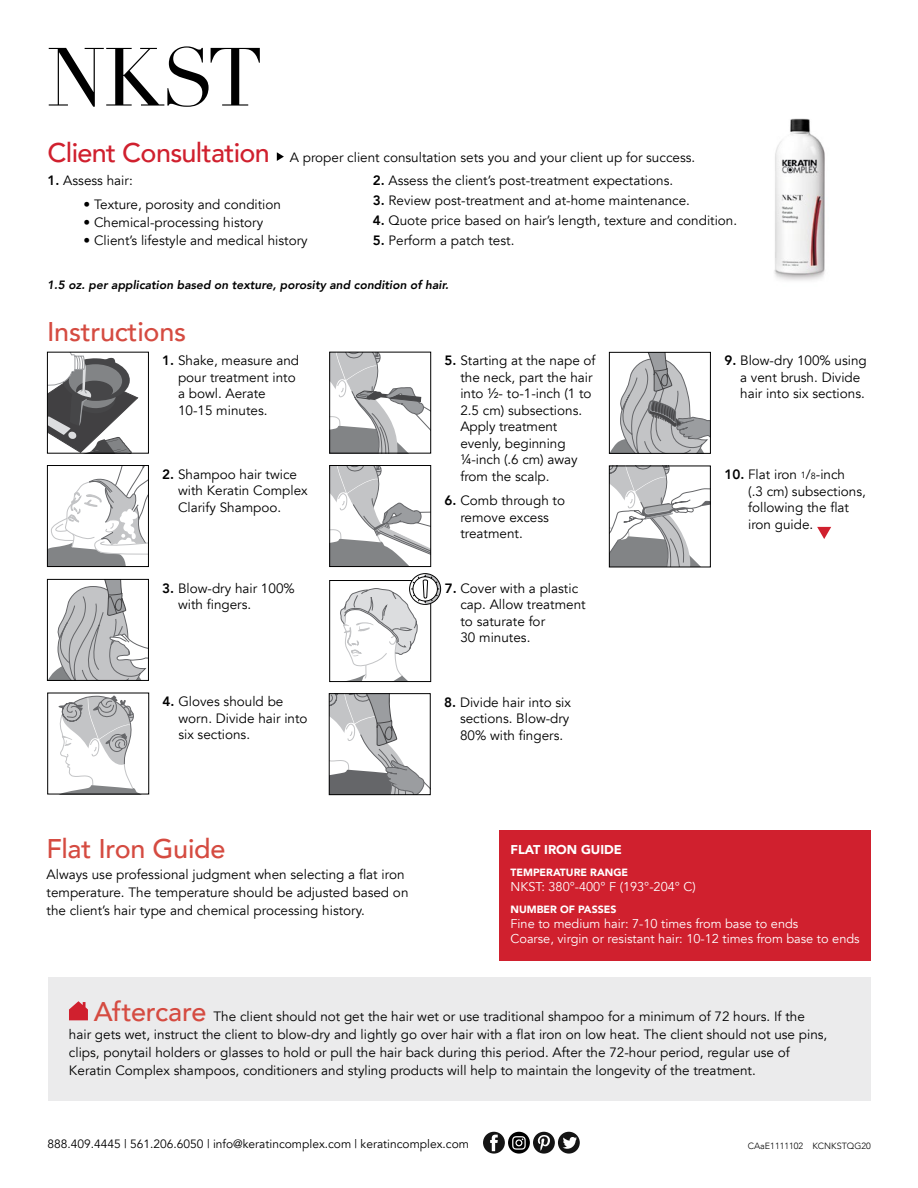
<style>
.page{position:relative;width:918px;height:1188px;background:#fff}
.page>*{position:absolute;margin:0;border:0;box-sizing:border-box;transform-origin:0 0}
.t1{font:81px "Didot";color:#000}
.t2{font:500 27px "Avenir";letter-spacing:-.01em;color:#d54b41}
.t3{font:13.5px/16.5px "Avenir";color:#000}
.t4{font:12.75px/15px "Avenir";color:#fff}
.t5{font:900 12.75px "Avenir";color:#fff}
.t6{font:12px "Avenir";color:#000}
.t7{font:italic 800 12px "Avenir";color:#000}
.t8{font:900 10.5px "Avenir";color:#fff}
.t9{font:300 9px "Avenir";color:#000}
.s1{font-weight:500;font-size:27px;color:#d0202e}
.s2{font-weight:800}
.s3{font-size:9px}
.s4{font-weight:500;font-size:27px;color:#d54b41}
</style>
<div class="page">
<div style="left:48px;top:977px;width:822px;height:124px;background:#ebebec"></div>
<div style="left:499px;top:831px;width:371px;height:130px;background:#d0202e"></div>
<img style="left:774px;top:118px;width:51px;height:163px">
<svg style="left:69px;top:1001px;width:19px;height:19px"></svg>
<svg style="left:331px;top:467px;width:98px;height:98px"></svg>
<div style="left:329px;top:465px;width:102px;height:102px;border:1px solid #000"></div>
<svg style="left:58px;top:695px;width:79px;height:97px"></svg>
<div style="left:47px;top:693px;width:102px;height:101px;border:1px solid #000"></div>
<svg style="left:49px;top:467px;width:98px;height:98px"></svg>
<div style="left:47px;top:465px;width:102px;height:102px;border:1px solid #000"></div>
<svg style="left:49px;top:354px;width:89px;height:98px"></svg>
<div style="left:47px;top:352px;width:102px;height:102px;border:1px solid #000"></div>
<svg style="left:49px;top:581px;width:98px;height:98px"></svg>
<div style="left:47px;top:579px;width:102px;height:102px;border:1px solid #000"></div>
<svg style="left:331px;top:354px;width:98px;height:98px"></svg>
<div style="left:329px;top:352px;width:102px;height:102px;border:1px solid #000"></div>
<svg style="left:611px;top:468px;width:98px;height:97px"></svg>
<div style="left:609px;top:466px;width:102px;height:101px;border:1px solid #000"></div>
<svg style="left:331px;top:695px;width:98px;height:98px"></svg>
<div style="left:329px;top:693px;width:102px;height:102px;border:1px solid #000"></div>
<svg style="left:611px;top:354px;width:98px;height:98px"></svg>
<div style="left:609px;top:352px;width:102px;height:102px;border:1px solid #000"></div>
<div style="left:409px;top:573px;width:32px;height:32px;border:1px solid #000;border-radius:50%"></div>
<svg style="left:330px;top:574px;width:111px;height:108px"></svg>
<svg style="left:817px;top:527px;width:14px;height:12px"></svg>
<svg style="left:277px;top:152px;width:7px;height:9px"></svg>
<svg style="left:483px;top:1132px;width:97px;height:22px"></svg>
<h1 class="t1" style="left:47px;top:29px;width:217px">NKST</h1>
<p class="t3" style="left:48px;top:150px;width:649px"><span class="s1">Client Consultation</span> A proper client consultation sets you and your client up for success.</p>
<p class="t3" style="left:48px;top:173px;width:87px"><span class="s2">1.</span> Assess hair:</p>
<p class="t3" style="left:84px;top:196px;width:199px">• Texture, porosity and condition</p>
<p class="t3" style="left:84px;top:214px;width:181px">• Chemical-processing history</p>
<p class="t3" style="left:84px;top:232px;width:226px">• Client’s lifestyle and medical history</p>
<p class="t3" style="left:373px;top:173px;width:302px"><span class="s2">2.</span> Assess the client’s post-treatment expectations.</p>
<p class="t3" style="left:373px;top:192px;width:319px"><span class="s2">3.</span> Review post-treatment and at-home maintenance.</p>
<p class="t3" style="left:373px;top:213px;width:366px"><span class="s2">4.</span> Quote price based on hair’s length, texture and condition.</p>
<p class="t3" style="left:373px;top:233px;width:143px"><span class="s2">5.</span> Perform a patch test.</p>
<p class="t7" style="left:47px;top:278px;width:403px">1.5 oz. per application based on texture, porosity and condition of hair.</p>
<h2 class="t2" style="left:47px;top:308px;width:141px">Instructions</h2>
<p class="t3" style="left:178px;top:353px;width:123px;text-indent:-16px"><span class="s2">1.</span> Shake, measure and pour treatment into a bowl. Aerate<br>10-15 minutes.</p>
<p class="t3" style="left:460px;top:353px;width:137px;text-indent:-16px"><span class="s2">5.</span> Starting at the nape of the neck, part the hair into ½- to-1-inch (1 to<br>2.5 cm) subsections.<br>Apply treatment evenly, beginning ¼-inch (.6 cm) away</p>
<p class="t3" style="left:162px;top:466px;width:136px"><span class="s2">2.</span> Shampoo hair twice</p>
<p class="t3" style="left:460px;top:468px;width:91px">from the scalp.</p>
<p class="t3" style="left:178px;top:483px;width:131px">with Keratin Complex<br>Clarify Shampoo.</p>
<p class="t3" style="left:460px;top:492px;width:106px;text-indent:-16px"><span class="s2">6.</span> Comb through to remove excess treatment.</p>
<p class="t3" style="left:178px;top:580px;width:118px;text-indent:-16px"><span class="s2">3.</span> Blow-dry hair 100% with fingers.</p>
<p class="t3" style="left:178px;top:694px;width:131px;text-indent:-16px"><span class="s2">4.</span> Gloves should be worn. Divide hair into six sections.</p>
<p class="t3" style="left:460px;top:580px;width:127px;text-indent:-16px"><span class="s2">7.</span> Cover with a plastic cap. Allow treatment to saturate for<br>30 minutes.</p>
<p class="t3" style="left:460px;top:694px;width:112px;text-align:justify;text-indent:-16px"><span class="s2">8.</span> Divide hair into six sections. Blow-dry 80% with fingers.</p>
<p class="t3" style="left:740px;top:353px;width:128px;text-indent:-16px"><span class="s2">9.</span> Blow-dry 100% using a vent brush. Divide hair into six sections.</p>
<p class="t3" style="left:748px;top:466px;width:119px;text-indent:-24px"><span class="s2">10.</span> Flat iron <span class="s3">1</span>/<span class="s3">8</span>-inch<br>(.3 cm) subsections, following the flat iron guide.</p>
<h2 class="t2" style="left:47px;top:825px;width:180px">Flat Iron Guide</h2>
<p class="t3" style="left:47px;top:865px;width:363px;line-height:18px">Always use professional judgment when selecting a flat iron temperature. The temperature should be adjusted based on the client’s hair type and chemical processing history.</p>
<p class="t5" style="left:510px;top:839px;width:113px">FLAT IRON GUIDE</p>
<p class="t8" style="left:510px;top:864px;width:119px">TEMPERATURE RANGE</p>
<p class="t4" style="left:510px;top:880px;width:187px">NKST: 380°-400° F (193°-204° C)</p>
<p class="t8" style="left:510px;top:900px;width:107px">NUMBER OF PASSES</p>
<p class="t4" style="left:510px;top:916px;width:351px">Fine to medium hair: 7-10 times from base to ends<br>Coarse, virgin or resistant hair: 10-12 times from base to ends</p>
<p class="t3" style="left:69px;top:1007px;width:760px;line-height:18px;text-indent:25px"><span class="s4">Aftercare</span> The client should not get the hair wet or use traditional shampoo for a minimum of 72 hours. If the hair gets wet, instruct the client to blow-dry and lightly go over hair with a flat iron on low heat. The client should not use pins, clips, ponytail holders or glasses to hold or pull the hair back during this period. After the 72-hour period, regular use of Keratin Complex shampoos, conditioners and styling products will help to maintain the longevity of the treatment.</p>
<p class="t6" style="left:48px;top:1137px;width:423px">888.409.4445 | 561.206.6050 | info@keratincomplex.com | keratincomplex.com</p>
<p class="t9" style="left:748px;top:1140px;width:125px">CAaE1111102 KCNKSTQG20</p>
</div>
